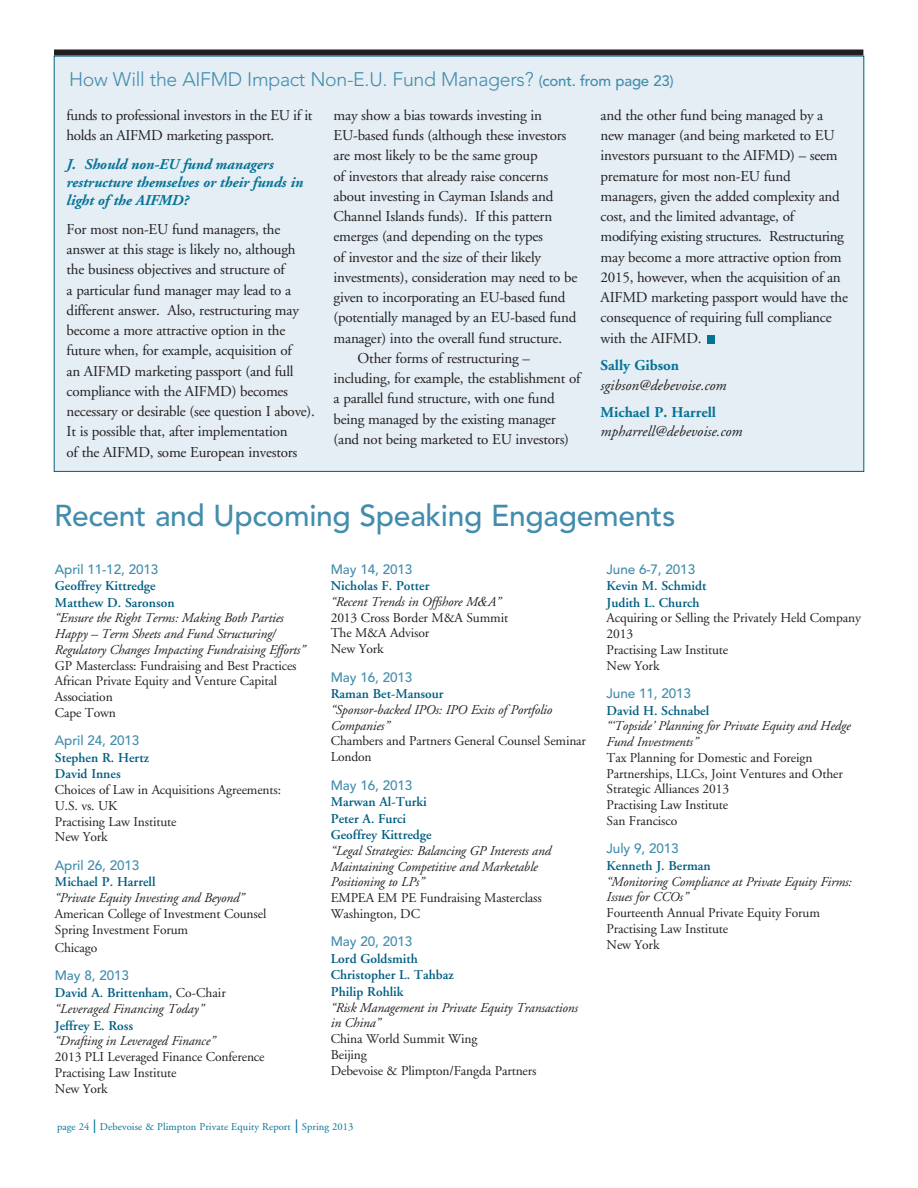
<style>
.page{position:relative;width:918px;height:1188px;background:#fff}
.page>*{position:absolute;margin:0;border:0;box-sizing:border-box;transform-origin:0 0}
.t1{font:500 30px "Avenir";letter-spacing:-.01em;color:#428dad}
.t2{font:300 19.5px "Avenir";letter-spacing:-.015em;color:#428dad}
.t3{font:15px/20.2px "Adobe Garamond";letter-spacing:-.015em;color:#231f20}
.t4{font:italic 700 15px/18px "Adobe Garamond";color:#057396}
.t5{font:italic 15px "Adobe Garamond";color:#231f20}
.t6{font:700 15px "Adobe Garamond";color:#057396}
.t7{font:13.5px/15.8px "Adobe Garamond";letter-spacing:-.01em;color:#231f20}
.t8{font:italic 13.5px/15.8px "Adobe Garamond";letter-spacing:-.01em;color:#231f20}
.t9{font:600 13.5px/16.5px "Adobe Garamond";color:#005e82}
.t10{font:500 13.5px "Avenir";letter-spacing:-.01em;color:#428dad}
.t11{font:10.5px "Adobe Garamond";letter-spacing:.01em;color:#057396}
.s1{font-weight:500;font-size:15px}
.s2{font-weight:600;font-style:normal;color:#005e82}
.s3{font-style:normal}
.s4{font-weight:600;color:#005e82}
.s5{font-style:italic}
.s6{font-family:"Times New Roman";font-style:italic}
.s7{font-family:"Avenir";font-weight:300;font-size:18px}
</style>
<div class="page">
<div style="left:54px;top:56px;width:810px;height:416px;background:#e4eef4;border:1px solid #005e82"></div>
<div style="left:54px;top:49px;width:809px;height:6px;background:#231f20"></div>
<div style="left:707px;top:335px;width:8px;height:8px;background:#057396"></div>
<h2 class="t2" style="left:69px;top:68px;width:606px">How Will the AIFMD Impact Non-E.U. Fund Managers? <span class="s1">(cont. from page 23)</span></h2>
<p class="t3" style="left:67px;top:105px;width:248px">funds to professional investors in the EU if it holds an AIFMD marketing passport.</p>
<p class="t4" style="left:67px;top:155px;width:238px">J. Should non-EU fund managers restructure themselves or their funds in light of the AIFMD?</p>
<p class="t3" style="left:67px;top:219px;width:250px">For most non-EU fund managers, the answer at this stage is likely no, although the business objectives and structure of<br>a particular fund manager may lead to a different answer. Also, restructuring may become a more attractive option in the future when, for example, acquisition of<br>an AIFMD marketing passport (and full compliance with the AIFMD) becomes necessary or desirable (see question I above).<br>It is possible that, after implementation<br>of the AIFMD, some European investors</p>
<p class="t3" style="left:334px;top:105px;width:210px">may show a bias towards investing in</p>
<p class="t3" style="left:334px;top:126px;width:234px">EU-based funds (although these investors</p>
<p class="t3" style="left:334px;top:146px;width:206px">are most likely to be the same group</p>
<p class="t3" style="left:334px;top:166px;width:216px">of investors that already raise concerns</p>
<p class="t3" style="left:334px;top:186px;width:221px">about investing in Cayman Islands and</p>
<p class="t3" style="left:334px;top:207px;width:220px">Channel Islands funds). If this pattern</p>
<p class="t3" style="left:334px;top:227px;width:211px">emerges (and depending on the types</p>
<p class="t3" style="left:334px;top:247px;width:209px">of investor and the size of their likely</p>
<p class="t3" style="left:334px;top:267px;width:245px">investments), consideration may need to be</p>
<p class="t3" style="left:334px;top:288px;width:233px">given to incorporating an EU-based fund</p>
<p class="t3" style="left:334px;top:308px;width:244px">(potentially managed by an EU-based fund</p>
<p class="t3" style="left:334px;top:328px;width:230px">manager) into the overall fund structure.</p>
<p class="t3" style="left:358px;top:348px;width:174px">Other forms of restructuring –</p>
<p class="t3" style="left:334px;top:369px;width:248px">including, for example, the establishment of</p>
<p class="t3" style="left:334px;top:389px;width:223px">a parallel fund structure, with one fund</p>
<p class="t3" style="left:334px;top:409px;width:224px">being managed by the existing manager</p>
<p class="t3" style="left:334px;top:429px;width:237px">(and not being marketed to EU investors)</p>
<p class="t3" style="left:601px;top:105px;width:249px">and the other fund being managed by a new manager (and being marketed to EU investors pursuant to the AIFMD) – seem premature for most non-EU fund managers, given the added complexity and cost, and the limited advantage, of modifying existing structures. Restructuring may become a more attractive option from 2015, however, when the acquisition of an AIFMD marketing passport would have the consequence of requiring full compliance with the AIFMD.</p>
<p class="t6" style="left:601px;top:357px;width:80px">Sally Gibson</p>
<p class="t5" style="left:601px;top:377px;width:127px">sgibson@debevoise.com</p>
<p class="t6" style="left:601px;top:404px;width:117px">Michael P. Harrell</p>
<p class="t5" style="left:601px;top:424px;width:143px">mpharrell@debevoise.com</p>
<h1 class="t1" style="left:54px;top:499px;width:623px">Recent and Upcoming Speaking Engagements</h1>
<p class="t10" style="left:55px;top:561px;width:105px">April 11-12, 2013</p>
<p class="t9" style="left:55px;top:578px;width:121px">Geoffrey Kittredge<br>Matthew D. Saronson</p>
<p class="t8" style="left:55px;top:611px;width:252px">“Ensure the Right Terms: Making Both Parties<br>Happy – Term Sheets and Fund Structuring/<br>Regulatory Changes Impacting Fundraising Efforts”</p>
<p class="t7" style="left:55px;top:658px;width:243px">GP Masterclass: Fundraising and Best Practices<br>African Private Equity and Venture Capital<br>Association<br>Cape Town</p>
<p class="t10" style="left:55px;top:733px;width:86px">April 24, 2013</p>
<p class="t9" style="left:55px;top:750px;width:96px">Stephen R. Hertz<br>David Innes</p>
<p class="t7" style="left:55px;top:782px;width:228px">Choices of Law in Acquisitions Agreements:<br>U.S. vs. UK<br>Practising Law Institute<br>New York</p>
<p class="t10" style="left:55px;top:857px;width:86px">April 26, 2013</p>
<p class="t9" style="left:55px;top:874px;width:102px">Michael P. Harrell</p>
<p class="t8" style="left:55px;top:890px;width:191px">“Private Equity Investing and Beyond”</p>
<p class="t7" style="left:55px;top:906px;width:213px">American College of Investment Counsel<br>Spring Investment Forum</p>
<p class="t7" style="left:55px;top:940px;width:44px">Chicago</p>
<p class="t10" style="left:55px;top:968px;width:76px">May 8, 2013</p>
<p class="t8" style="left:55px;top:985px;width:172px;line-height:16.5px"><span class="s2">David A. Brittenham</span><span class="s3">, Co-Chair </span>“Leveraged Financing Today”</p>
<p class="t9" style="left:55px;top:1017px;width:80px">Jeffrey E. Ross</p>
<p class="t8" style="left:55px;top:1034px;width:162px">“Drafting in Leveraged Finance”</p>
<p class="t7" style="left:55px;top:1049px;width:211px">2013 PLI Leveraged Finance Conference<br>Practising Law Institute<br>New York</p>
<p class="t10" style="left:331px;top:561px;width:83px">May 14, 2013</p>
<p class="t7" style="left:331px;top:578px;width:179px"><span class="s4">Nicholas F. Potter<br></span><span class="s5">“Recent Trends in Offshore M</span><span class="s6">&amp;</span><span class="s5">A”<br></span>2013 Cross Border M&amp;A Summit<br>The M&amp;A Advisor<br>New York</p>
<p class="t10" style="left:331px;top:669px;width:83px">May 16, 2013</p>
<p class="t9" style="left:331px;top:686px;width:114px">Raman Bet-Mansour</p>
<p class="t8" style="left:331px;top:702px;width:223px">“Sponsor-backed IPOs: IPO Exits of Portfolio<br>Companies”</p>
<p class="t7" style="left:331px;top:734px;width:257px">Chambers and Partners General Counsel Seminar<br>London</p>
<p class="t10" style="left:331px;top:777px;width:83px">May 16, 2013</p>
<p class="t9" style="left:331px;top:794px;width:102px">Marwan Al-Turki<br>Peter A. Furci<br>Geoffrey Kittredge</p>
<p class="t8" style="left:331px;top:843px;width:222px">“Legal Strategies: Balancing GP Interests and<br>Maintaining Competitive and Marketable<br>Positioning to LPs”</p>
<p class="t7" style="left:331px;top:890px;width:213px">EMPEA EM PE Fundraising Masterclass<br>Washington, DC</p>
<p class="t10" style="left:331px;top:934px;width:83px">May 20, 2013</p>
<p class="t9" style="left:331px;top:951px;width:124px">Lord Goldsmith<br>Christopher L. Tahbaz<br>Philip Rohlik</p>
<p class="t8" style="left:331px;top:1000px;width:249px">“Risk Management in Private Equity Transactions in China”</p>
<p class="t7" style="left:331px;top:1031px;width:207px">China World Summit Wing<br>Beijing<br>Debevoise &amp; Plimpton/Fangda Partners</p>
<p class="t10" style="left:607px;top:561px;width:90px">June 6-7, 2013</p>
<p class="t9" style="left:607px;top:578px;width:101px">Kevin M. Schmidt<br>Judith L. Church</p>
<p class="t7" style="left:607px;top:611px;width:256px">Acquiring or Selling the Privately Held Company<br>2013<br>Practising Law Institute<br>New York</p>
<p class="t10" style="left:607px;top:686px;width:86px">June 11, 2013</p>
<p class="t9" style="left:607px;top:702px;width:104px">David H. Schnabel</p>
<p class="t8" style="left:607px;top:719px;width:246px">“‘Topside’ Planning for Private Equity and Hedge<br>Fund Investments”</p>
<p class="t7" style="left:607px;top:750px;width:238px">Tax Planning for Domestic and Foreign<br>Partnerships, LLCs, Joint Ventures and Other<br>Strategic Alliances 2013<br>Practising Law Institute<br>San Francisco</p>
<p class="t10" style="left:607px;top:841px;width:74px">July 9, 2013</p>
<p class="t9" style="left:607px;top:858px;width:106px">Kenneth J. Berman</p>
<p class="t8" style="left:607px;top:874px;width:247px">“Monitoring Compliance at Private Equity Firms:<br>Issues for CCOs”</p>
<p class="t7" style="left:607px;top:905px;width:215px">Fourteenth Annual Private Equity Forum<br>Practising Law Institute<br>New York</p>
<p class="t11" style="left:57px;top:1121px;width:298px">page 24 <span class="s7">l</span> Debevoise &amp; Plimpton Private Equity Report <span class="s7">l</span> Spring 2013</p>
</div>
